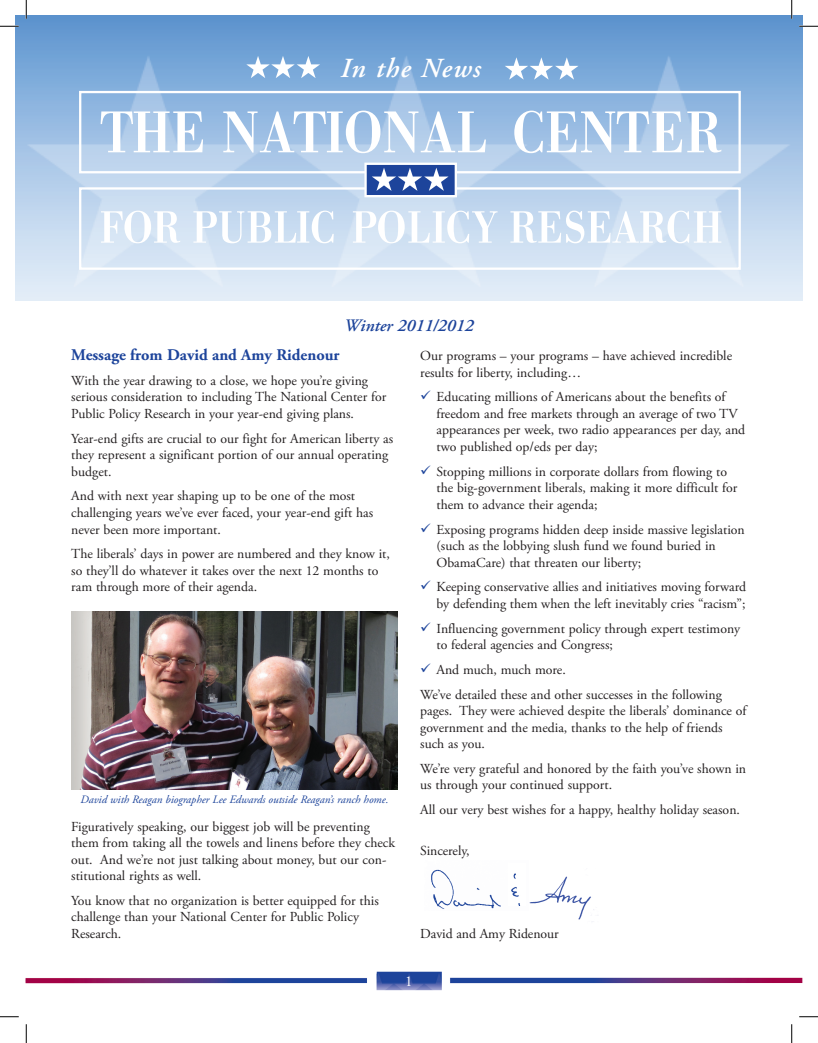
<style>
.page{position:relative;width:818px;height:1043px;background:#fff}
.page>*{position:absolute;margin:0;border:0;box-sizing:border-box;transform-origin:0 0}
.t1{font:italic 600 27.5px "Adobe Garamond Pro";letter-spacing:.05em;color:#fff}
.t2{font:italic 600 17.5px "Adobe Garamond Pro";color:#1d449b}
.t3{font:700 16.25px "Adobe Garamond Pro";color:#1d449b}
.t4{font:15px "Adobe Garamond Pro";color:#fff}
.t5{font:13.75px/16.5px "Adobe Garamond Pro";color:#231f20}
.t6{font:italic 11.25px "Adobe Garamond Pro";color:#1d449b}
</style>
<div class="page">
<img style="left:529px;top:876px;width:65px;height:46px">
<img style="left:431px;top:869px;width:90px;height:40px">
<img style="left:508px;top:869px;width:13px;height:36px">
<img style="left:25px;top:971px;width:777px;height:19px">
<img style="left:15px;top:15px;width:787px;height:285px">
<svg style="left:79px;top:91px;width:661px;height:179px;background:#c0d6ee"></svg>
<svg style="left:101px;top:111px;width:102px;height:41px"></svg>
<svg style="left:223px;top:111px;width:263px;height:42px"></svg>
<svg style="left:514px;top:111px;width:207px;height:42px"></svg>
<svg style="left:101px;top:211px;width:79px;height:32px"></svg>
<svg style="left:193px;top:211px;width:141px;height:32px"></svg>
<svg style="left:353px;top:211px;width:144px;height:32px"></svg>
<svg style="left:510px;top:211px;width:211px;height:32px"></svg>
<div style="left:364px;top:163px;width:93px;height:34px;background:#1d449b;border:2px solid #fff"></div>
<svg style="left:372px;top:168px;width:76px;height:23px"></svg>
<svg style="left:246px;top:56px;width:74px;height:22px"></svg>
<svg style="left:504px;top:57px;width:74px;height:23px"></svg>
<img style="left:71px;top:612px;width:327px;height:177px">
<svg style="left:0;top:25px;width:19px;height:2px"></svg>
<svg style="left:799px;top:25px;width:19px;height:2px"></svg>
<svg style="left:0;top:1016px;width:19px;height:1px"></svg>
<svg style="left:799px;top:1016px;width:19px;height:1px"></svg>
<svg style="left:25px;top:0;width:2px;height:19px"></svg>
<svg style="left:25px;top:1024px;width:2px;height:18px"></svg>
<svg style="left:790px;top:0;width:2px;height:19px"></svg>
<svg style="left:791px;top:1024px;width:1px;height:18px"></svg>
<h1 class="t1" style="left:340px;top:53px;width:142px">In the News</h1>
<p class="t2" style="left:344px;top:315px;width:131px">Winter 2011/2012</p>
<p class="t3" style="left:71px;top:345px;width:270px">Message from David and Amy Ridenour</p>
<p class="t5" style="left:71px;top:373px;width:316px">With the year drawing to a close, we hope you’re giving serious consideration to including The National Center for<br>Public Policy Research in your year-end giving plans.</p>
<p class="t5" style="left:71px;top:430px;width:323px">Year-end gifts are crucial to our fight for American liberty as they represent a significant portion of our annual operating budget.</p>
<p class="t5" style="left:71px;top:488px;width:303px">And with next year shaping up to be one of the most challenging years we’ve ever faced, your year-end gift has never been more important.</p>
<p class="t5" style="left:71px;top:546px;width:320px">The liberals’ days in power are numbered and they know it, so they’ll do whatever it takes over the next 12 months to ram through more of their agenda.</p>
<p class="t6" style="left:80px;top:792px;width:309px">David with Reagan biographer Lee Edwards outside Reagan’s ranch home.</p>
<p class="t5" style="left:71px;top:818px;width:325px">Figuratively speaking, our biggest job will be preventing them from taking all the towels and linens before they check out. And we’re not just talking about money, but our con&shy;stitutional rights as well.</p>
<p class="t5" style="left:71px;top:892px;width:309px">You know that no organization is better equipped for this challenge than your National Center for Public Policy<br>Research.</p>
<p class="t5" style="left:420px;top:348px;width:313px">Our programs – your programs – have achieved incredible results for liberty, including…</p>
<p class="t5" style="left:436px;top:389px;width:310px">Educating millions of Americans about the benefits of freedom and free markets through an average of two TV appearances per week, two radio appearances per day, and two published op/eds per day;</p>
<p class="t5" style="left:436px;top:463px;width:302px">Stopping millions in corporate dollars from flowing to the big-government liberals, making it more difficult for them to advance their agenda;</p>
<p class="t5" style="left:436px;top:521px;width:310px">Exposing programs hidden deep inside massive legislation (such as the lobbying slush fund we found buried in<br>ObamaCare) that threaten our liberty;</p>
<p class="t5" style="left:436px;top:579px;width:311px">Keeping conservative allies and initiatives moving forward by defending them when the left inevitably cries “racism”;</p>
<p class="t5" style="left:436px;top:620px;width:305px">Influencing government policy through expert testimony to federal agencies and Congress;</p>
<p class="t5" style="left:420px;top:657px;width:303px;line-height:24.8px;text-indent:16px">And much, much more.<br>We’ve detailed these and other successes in the following</p>
<p class="t5" style="left:420px;top:703px;width:328px">pages. They were achieved despite the liberals’ dominance of government and the media, thanks to the help of friends such as you.</p>
<p class="t5" style="left:420px;top:760px;width:327px">We’re very grateful and honored by the faith you’ve shown in us through your continued support.</p>
<p class="t5" style="left:420px;top:802px;width:321px">All our very best wishes for a happy, healthy holiday season.</p>
<p class="t5" style="left:420px;top:843px;width:51px">Sincerely,</p>
<p class="t5" style="left:420px;top:925px;width:140px">David and Amy Ridenour</p>
<p class="t4" style="left:405px;top:972px;width:9px">1</p>
</div>
